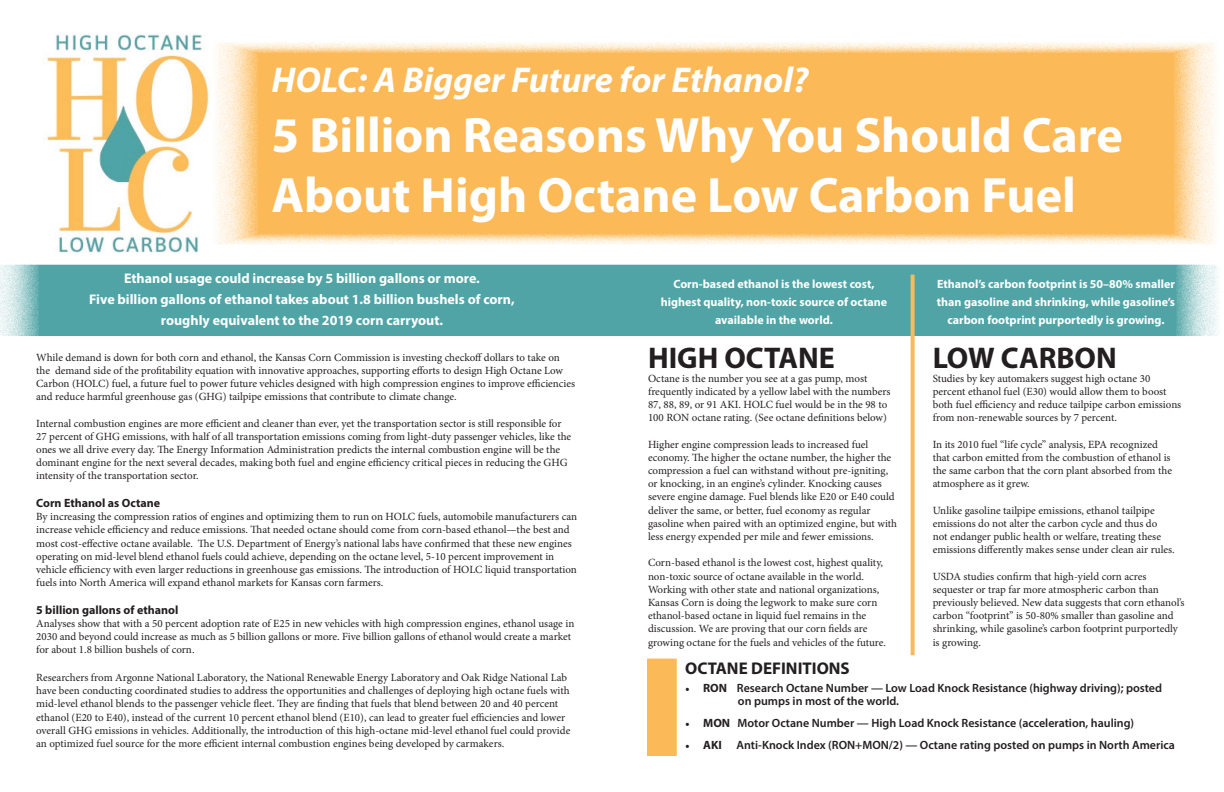
<style>
.page{position:relative;width:1224px;height:792px;background:#fff}
.page>*{position:absolute;margin:0;border:0;box-sizing:border-box;transform-origin:0 0}
.t1{font:700 50px/60px "Myriad Pro";color:#fff}
.t2{font:italic 700 36px "Myriad Pro";color:#fff}
.t3{font:700 30px "Myriad Pro";color:#231f20}
.t4{font:700 17px "Myriad Pro";color:#231f20}
.t5{font:700 14px/21px "Myriad Pro";color:#fff;text-align:center}
.t6{font:600 12px/13px "Myriad Pro";color:#231f20}
.t7{font:700 12px/18px "Myriad Pro";color:#fff;text-align:center}
.t8{font:700 12px "Myriad Pro";color:#231f20}
.t9{font:11px/13.2px "Minion Pro";color:#231f20}
.s1{font-family:"Minion Pro";font-weight:400}
.s2{font-weight:700}
</style>
<div class="page">
<img style="left:47px;top:34px;width:162px;height:219px">
<svg style="left:215px;top:42px;width:1002px;height:203px;background:#fcc16b"></svg>
<div style="left:0;top:265px;width:1224px;height:71px;background:#50a4a6"></div>
<div style="left:647px;top:659px;width:30px;height:97px;background:#fcb958"></div>
<svg style="left:911px;top:275px;width:4px;height:380px;background:#f9be67"></svg>
<h2 class="t2" style="left:272px;top:57px;width:539px">HOLC: A Bigger Future for Ethanol?</h2>
<h1 class="t1" style="left:272px;top:104px;width:853px">5 Billion Reasons Why You Should Care<br>About High Octane Low Carbon Fuel</h1>
<p class="t5" style="left:89px;top:267px;width:427px">Ethanol usage could increase by 5 billion gallons or more.<br>Five billion gallons of ethanol takes about 1.8 billion bushels of corn, roughly equivalent to the 2019 corn carryout.</p>
<p class="t9" style="left:36px;top:351px;width:541px">While demand is down for both corn and ethanol, the Kansas Corn Commission is investing checkoff dollars to take on the demand side of the profitability equation with innovative approaches, supporting efforts to design High Octane Low Carbon (HOLC) fuel, a future fuel to power future vehicles designed with high compression engines to improve efficiencies and reduce harmful greenhouse gas (GHG) tailpipe emissions that contribute to climate change.</p>
<p class="t9" style="left:36px;top:417px;width:537px">Internal combustion engines are more efficient and cleaner than ever, yet the transportation sector is still responsible for 27 percent of GHG emissions, with half of all transportation emissions coming from light-duty passenger vehicles, like the ones we all drive every day. The Energy Information Administration predicts the internal combustion engine will be the dominant engine for the next several decades, making both fuel and engine efficiency critical pieces in reducing the GHG intensity of the transportation sector.</p>
<p class="t8" style="left:36px;top:495px;width:125px">Corn Ethanol as Octane</p>
<p class="t9" style="left:36px;top:510px;width:542px">By increasing the compression ratios of engines and optimizing them to run on HOLC fuels, automobile manufacturers can increase vehicle efficiency and reduce emissions. That needed octane should come from corn-based ethanol—the best and most cost-effective octane available. The U.S. Department of Energy’s national labs have confirmed that these new engines operating on mid-level blend ethanol fuels could achieve, depending on the octane level, 5-10 percent improvement in vehicle efficiency with even larger reductions in greenhouse gas emissions. The introduction of HOLC liquid transportation fuels into North America will expand ethanol markets for Kansas corn farmers.</p>
<p class="t8" style="left:36px;top:602px;width:144px">5 billion gallons of ethanol</p>
<p class="t9" style="left:36px;top:617px;width:540px">Analyses show that with a 50 percent adoption rate of E25 in new vehicles with high compression engines, ethanol usage in<br>2030 and beyond could increase as much as 5 billion gallons or more. Five billion gallons of ethanol would create a market for about 1.8 billion bushels of corn.</p>
<p class="t9" style="left:36px;top:671px;width:536px">Researchers from Argonne National Laboratory, the National Renewable Energy Laboratory and Oak Ridge National Lab have been conducting coordinated studies to address the opportunities and challenges of deploying high octane fuels with mid-level ethanol blends to the passenger vehicle fleet. They are finding that fuels that blend between 20 and 40 percent ethanol (E20 to E40), instead of the current 10 percent ethanol blend (E10), can lead to greater fuel efficiencies and lower overall GHG emissions in vehicles. Additionally, the introduction of this high-octane mid-level ethanol fuel could provide an optimized fuel source for the more efficient internal combustion engines being developed by carmakers.</p>
<p class="t7" style="left:661px;top:275px;width:228px">Corn-based ethanol is the lowest cost, highest quality, non-toxic source of octane available in the world.</p>
<h3 class="t3" style="left:648px;top:339px;width:188px">HIGH OCTANE</h3>
<p class="t9" style="left:648px;top:372px;width:244px">Octane is the number you see at a gas pump, most frequently indicated by a yellow label with the numbers 87, 88, 89, or 91 AKI. HOLC fuel would be in the 98 to 100 RON octane rating. (See octane definitions below)</p>
<p class="t9" style="left:648px;top:438px;width:251px">Higher engine compression leads to increased fuel economy. The higher the octane number, the higher the compression a fuel can withstand without pre-igniting, or knocking, in an engine’s cylinder. Knocking causes severe engine damage. Fuel blends like E20 or E40 could deliver the same, or better, fuel economy as regular gasoline when paired with an optimized engine, but with less energy expended per mile and fewer emissions.</p>
<p class="t9" style="left:648px;top:556px;width:239px">Corn-based ethanol is the lowest cost, highest quality, non-toxic source of octane available in the world.<br>Working with other state and national organizations, Kansas Corn is doing the legwork to make sure corn ethanol-based octane in liquid fuel remains in the discussion. We are proving that our corn fields are growing octane for the fuels and vehicles of the future.</p>
<p class="t7" style="left:937px;top:275px;width:240px">Ethanol’s carbon footprint is 50–80% smaller than gasoline and shrinking, while gasoline’s carbon footprint purportedly is growing.</p>
<h3 class="t3" style="left:933px;top:339px;width:186px">LOW CARBON</h3>
<p class="t9" style="left:933px;top:372px;width:250px">Studies by key automakers suggest high octane 30 percent ethanol fuel (E30) would allow them to boost both fuel efficiency and reduce tailpipe carbon emissions from non-renewable sources by 7 percent.</p>
<p class="t9" style="left:933px;top:438px;width:241px">In its 2010 fuel “life cycle” analysis, EPA recognized that carbon emitted from the combustion of ethanol is the same carbon that the corn plant absorbed from the atmosphere as it grew.</p>
<p class="t9" style="left:933px;top:504px;width:244px">Unlike gasoline tailpipe emissions, ethanol tailpipe emissions do not alter the carbon cycle and thus do not endanger public health or welfare, treating these emissions differently makes sense under clean air rules.</p>
<p class="t9" style="left:933px;top:570px;width:254px">USDA studies confirm that high-yield corn acres sequester or trap far more atmospheric carbon than previously believed. New data suggests that corn ethanol’s carbon “footprint” is 50-80% smaller than gasoline and shrinking, while gasoline’s carbon footprint purportedly is growing.</p>
<h3 class="t4" style="left:685px;top:657px;width:166px">OCTANE DEFINITIONS</h3>
<p class="t6" style="left:738px;top:681px;width:426px;text-indent:-53px"><span class="s1">•</span> <span class="s2">RON</span> Research Octane Number — Low Load Knock Resistance (highway driving); posted on pumps in most of the world.</p>
<p class="t6" style="left:685px;top:716px;width:451px"><span class="s1">•</span> <span class="s2">MON</span> Motor Octane Number — High Load Knock Resistance (acceleration, hauling)</p>
<p class="t6" style="left:685px;top:738px;width:491px"><span class="s1">•</span> <span class="s2">AKI</span> Anti-Knock Index (RON+MON/2) — Octane rating posted on pumps in North America</p>
</div>
